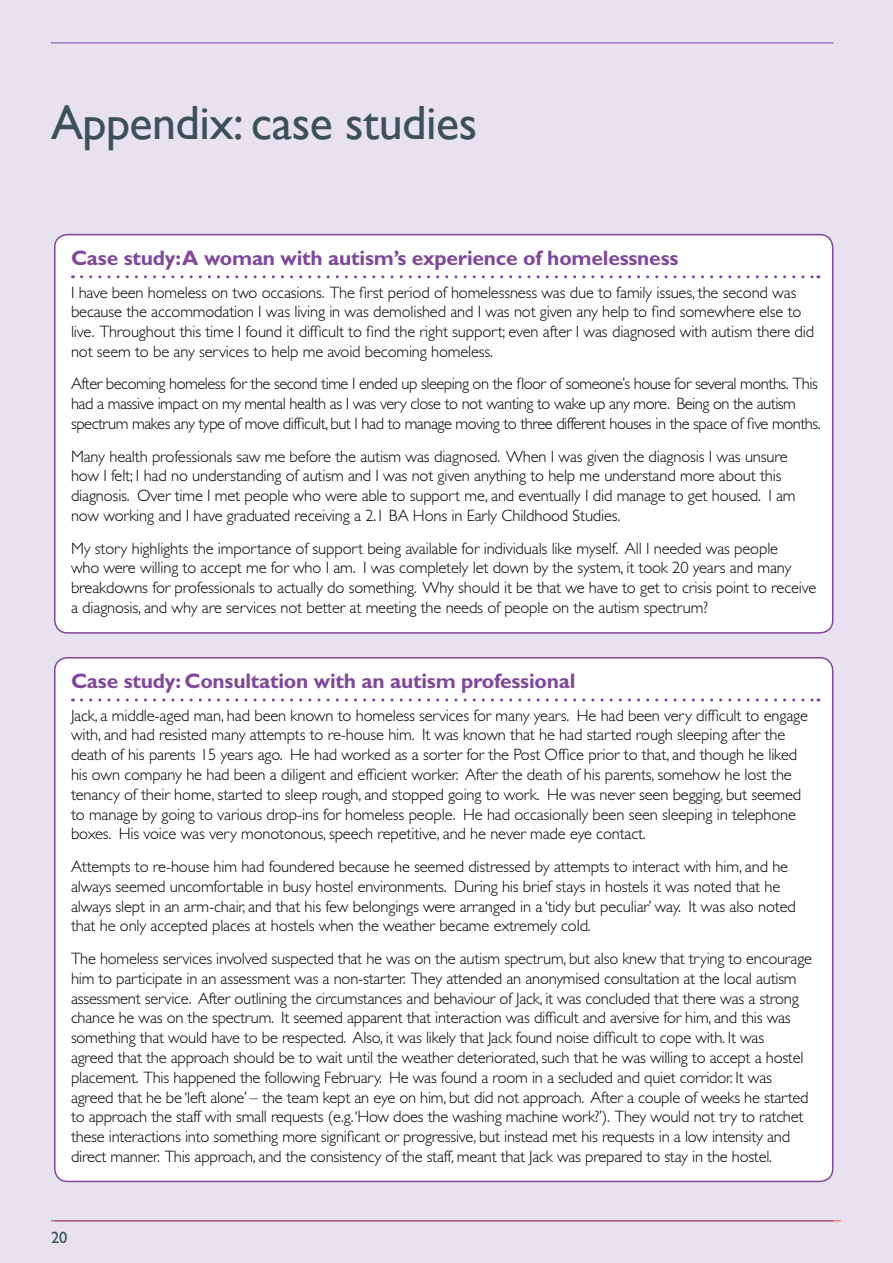
<style>
.page{position:relative;width:893px;height:1263px;background:#e8e1f0}
.page>*{position:absolute;margin:0;border:0;box-sizing:border-box;transform-origin:0 0}
.t1{font:48px "Gill Sans";letter-spacing:-.01em;color:#3d505a}
.t2{font:700 21px "Gill Sans";letter-spacing:-.01em;color:#7f489c}
.t3{font:300 16.5px/19.8px "Gill Sans";letter-spacing:-.01em;color:#000}
.t4{font:300 16.5px/19.8px "Gill Sans";letter-spacing:-.03em;color:#000}
.t5{font:16.5px "Gill Sans";color:#3d505a}
</style>
<div class="page">
<hr style="left:54px;top:1220px;width:787px;height:1px;background:#f15a22">
<hr style="left:51px;top:1220px;width:782px;height:1px;background:#7f489c">
<hr style="left:51px;top:43px;width:782px;height:1px;background:#7f489c">
<div style="left:55px;top:235px;width:778px;height:398px;background:#fff;border-radius:13px"></div>
<div style="left:54px;top:234px;width:779px;height:400px;border:2px solid #7f489c;border-radius:13px"></div>
<svg style="left:81px;top:275px;width:738px;height:3px"></svg>
<div style="left:55px;top:658px;width:778px;height:523px;background:#fff;border-radius:13px"></div>
<svg style="left:81px;top:698px;width:738px;height:3px"></svg>
<h1 class="t1" style="left:51px;top:95px;width:428px">Appendix: case studies</h1>
<p class="t2" style="left:71px;top:245px;width:609px">Case study:A woman with autism’s experience of homelessness</p>
<p class="t3" style="left:71px;top:282px;width:745px">I have been homeless on two occasions. The first period of homelessness was due to family issues, the second was because the accommodation I was living in was demolished and I was not given any help to find somewhere else to live. Throughout this time I found it difficult to find the right support; even after I was diagnosed with autism there did not seem to be any services to help me avoid becoming homeless.</p>
<p class="t4" style="left:71px;top:374px;width:751px">After becoming homeless for the second time I ended up sleeping on the floor of someone’s house for several months. This had a massive impact on my mental health as I was very close to not wanting to wake up any more. Being on the autism spectrum makes any type of move difficult, but I had to manage moving to three different houses in the space of five months.</p>
<p class="t3" style="left:71px;top:446px;width:726px">Many health professionals saw me before the autism was diagnosed. When I was given the diagnosis I was unsure how I felt; I had no understanding of autism and I was not given anything to help me understand more about this diagnosis. Over time I met people who were able to support me, and eventually I did manage to get housed. I am now working and I have graduated receiving a 2.1 BA Hons in Early Childhood Studies.</p>
<p class="t3" style="left:71px;top:538px;width:747px">My story highlights the importance of support being available for individuals like myself. All I needed was people<br>who were willing to accept me for who I am. I was completely let down by the system, it took 20 years and many breakdowns for professionals to actually do something. Why should it be that we have to get to crisis point to receive a diagnosis, and why are services not better at meeting the needs of people on the autism spectrum?</p>
<p class="t2" style="left:71px;top:668px;width:506px">Case study: Consultation with an autism professional</p>
<p class="t3" style="left:71px;top:705px;width:738px">Jack, a middle-aged man, had been known to homeless services for many years. He had been very difficult to engage with, and had resisted many attempts to re-house him. It was known that he had started rough sleeping after the death of his parents 15 years ago. He had worked as a sorter for the Post Office prior to that, and though he liked his own company he had been a diligent and efficient worker. After the death of his parents, somehow he lost the tenancy of their home, started to sleep rough, and stopped going to work. He was never seen begging, but seemed to manage by going to various drop-ins for homeless people. He had occasionally been seen sleeping in telephone boxes. His voice was very monotonous, speech repetitive, and he never made eye contact.</p>
<p class="t3" style="left:71px;top:856px;width:726px">Attempts to re-house him had foundered because he seemed distressed by attempts to interact with him, and he always seemed uncomfortable in busy hostel environments. During his brief stays in hostels it was noted that he always slept in an arm-chair, and that his few belongings were arranged in a ‘tidy but peculiar’ way. It was also noted that he only accepted places at hostels when the weather became extremely cold.</p>
<p class="t3" style="left:71px;top:948px;width:743px">The homeless services involved suspected that he was on the autism spectrum, but also knew that trying to encourage him to participate in an assessment was a non-starter. They attended an anonymised consultation at the local autism assessment service. After outlining the circumstances and behaviour of Jack, it was concluded that there was a strong chance he was on the spectrum. It seemed apparent that interaction was difficult and aversive for him, and this was something that would have to be respected. Also, it was likely that Jack found noise difficult to cope with. It was<br>agreed that the approach should be to wait until the weather deteriorated, such that he was willing to accept a hostel placement. This happened the following February. He was found a room in a secluded and quiet corridor. It was agreed that he be ‘left alone’ – the team kept an eye on him, but did not approach. After a couple of weeks he started to approach the staff with small requests (e.g. ‘How does the washing machine work?’). They would not try to ratchet these interactions into something more significant or progressive, but instead met his requests in a low intensity and direct manner. This approach, and the consistency of the staff, meant that Jack was prepared to stay in the hostel.</p>
<p class="t5" style="left:51px;top:1228px;width:18px">20</p>
</div>
